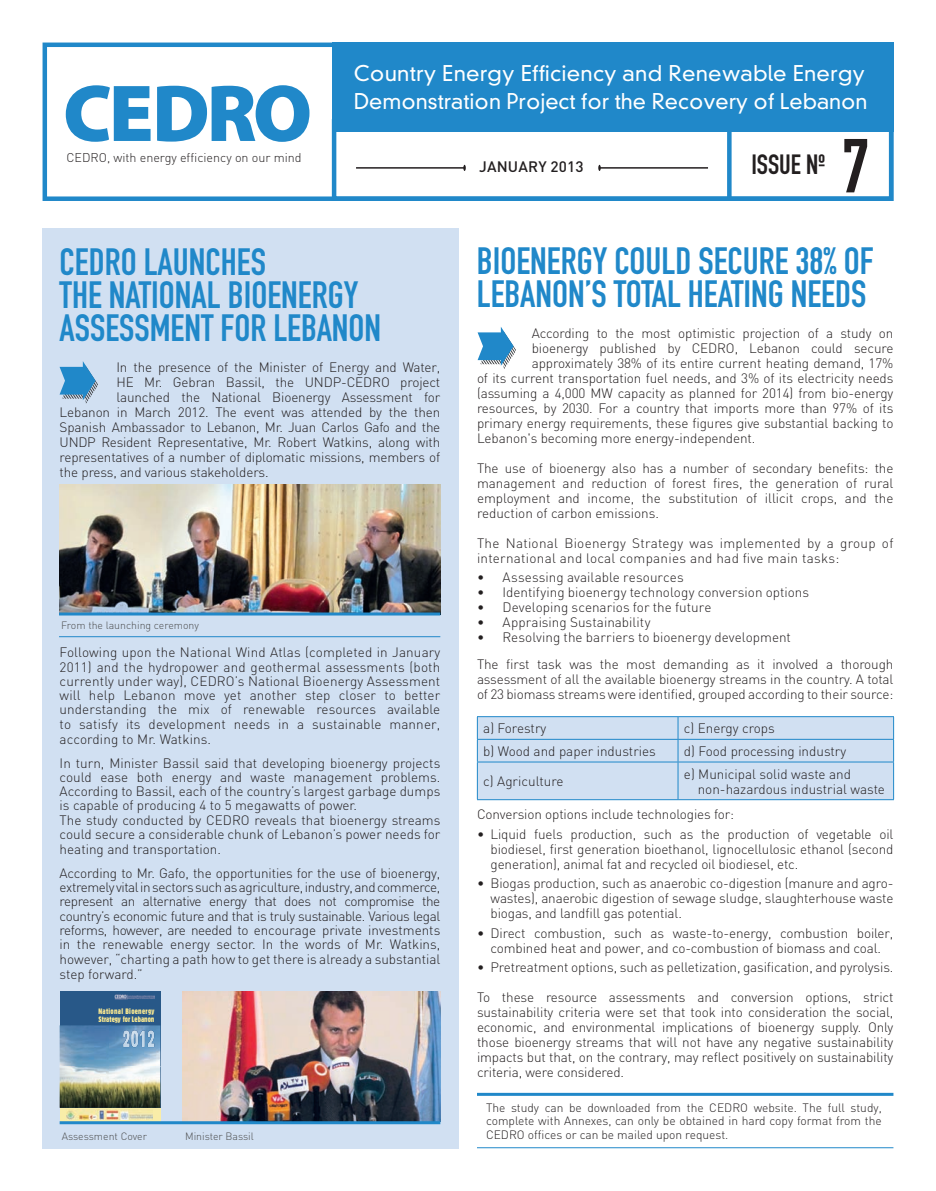
<style>
.page{position:relative;width:936px;height:1191px;background:#fff}
.page>*{position:absolute;margin:0;border:0;box-sizing:border-box;transform-origin:0 0}
.t1{font:900 81.3px "Myriad Pro";letter-spacing:-.04em;color:#2088c9}
.t2{font:75px "DIN Engschrift";color:#231f20}
.t3{font:37.5px/33px "DIN Engschrift";color:#2088c9}
.t4{font:27.45px "DIN Engschrift Std";color:#231f20}
.t5{font:300 21px/27.8px "DIN Neuzeit Grotesk Std";color:#fff}
.t6{font:500 15px "DIN";letter-spacing:.01em;color:#231f20}
.t7{font:300 13.5px/14.4px "DIN";letter-spacing:-.01em;color:#231f20;text-align:justify}
.t8{font:300 13.5px/15px "DIN";letter-spacing:.02em;color:#231f20}
.t9{font:300 12.6px "DIN";color:#231f20}
.t10{font:300 12px/13.5px "DIN";color:#231f20;text-align:justify}
.t11{font:300 10.5px "DIN";color:#4b4c4d}
.t12{font:7.65px/8.6px "Gothic 821 Condensed BT";letter-spacing:.02em;color:#fcea91}
</style>
<div class="page">
<div style="left:43px;top:228px;width:416px;height:920px;background:#d1e0f2"></div>
<hr style="left:477px;top:1147px;width:416px;height:1px;background:#2088c9">
<hr style="left:477px;top:1092px;width:416px;height:3px;background:#2088c9">
<svg style="left:60px;top:361px;width:38px;height:42px"></svg>
<svg style="left:477px;top:327px;width:38px;height:42px"></svg>
<div style="left:332px;top:43px;width:561px;height:89px;background:#2088c9"></div>
<div style="left:43px;top:43px;width:850px;height:158px;border:4px solid #2088c9"></div>
<div style="left:332px;top:119px;width:561px;height:82px;border:4px solid #2088c9"></div>
<svg style="left:727px;top:132px;width:4px;height:67px"></svg>
<hr style="left:599px;top:167px;width:109px;height:2px;background:#231f20">
<hr style="left:356px;top:167px;width:108px;height:2px;background:#231f20">
<svg style="left:463px;top:165px;width:3px;height:6px"></svg>
<svg style="left:818px;top:164px;width:6px;height:2px"></svg>
<div style="left:60px;top:991px;width:100px;height:130px;background:#285888"></div>
<img style="left:60px;top:1025px;width:100px;height:82px">
<img style="left:123px;top:1030px;width:31px;height:17px">
<img style="left:114px;top:994px;width:41px;height:5px">
<svg style="left:60px;top:1108px;width:100px;height:13px"></svg>
<img style="left:66px;top:1109px;width:86px;height:10px">
<img style="left:183px;top:991px;width:257px;height:130px">
<div style="left:477px;top:716px;width:417px;height:83px;background:#d1e0f2"></div>
<hr style="left:678px;top:739px;width:215px;height:1px;background:#2088c9">
<hr style="left:477px;top:762px;width:1px;height:37px;background:#2088c9">
<hr style="left:477px;top:761px;width:201px;height:1px;background:#2088c9">
<hr style="left:477px;top:799px;width:201px;height:1px;background:#2088c9">
<hr style="left:677px;top:762px;width:1px;height:37px;background:#2088c9">
<hr style="left:893px;top:762px;width:1px;height:37px;background:#2088c9">
<hr style="left:678px;top:761px;width:215px;height:1px;background:#2088c9">
<hr style="left:678px;top:799px;width:215px;height:1px;background:#2088c9">
<img style="left:59px;top:485px;width:381px;height:127px">
<hr style="left:59px;top:636px;width:381px;height:1px;background:#2088c9">
<hr style="left:59px;top:612px;width:381px;height:3px;background:#2088c9">
<hr style="left:60px;top:1121px;width:380px;height:3px;background:#2088c9">
<h1 class="t1" style="left:63px;top:83px;width:251px">CEDRO</h1>
<p class="t9" style="left:66px;top:153px;width:237px">CEDRO, with energy efficiency on our mind</p>
<h3 class="t5" style="left:353px;top:61px;width:515px">Country Energy Efficiency and Renewable Energy<br>Demonstration Project for the Recovery of Lebanon</h3>
<p class="t6" style="left:479px;top:161px;width:106px">JANUARY 2013</p>
<h3 class="t4" style="left:751px;top:154px;width:75px">ISSUE No</h3>
<h2 class="t2" style="left:841px;top:139px;width:29px">7</h2>
<h3 class="t3" style="left:60px;top:248px;width:323px">CEDRO LAUNCHES<br>THE NATIONAL BIOENERGY<br>ASSESSMENT FOR LEBANON</h3>
<p class="t7" style="left:116px;top:362px;width:325px">In the presence of the Minister of Energy and Water,</p>
<p class="t7" style="left:116px;top:377px;width:325px">HE Mr. Gebran Bassil, the UNDP-CEDRO project</p>
<p class="t7" style="left:116px;top:392px;width:325px">launched the National Bioenergy Assessment for</p>
<p class="t7" style="left:60px;top:407px;width:382px">Lebanon in March 2012. The event was attended by the then</p>
<p class="t7" style="left:60px;top:422px;width:382px">Spanish Ambassador to Lebanon, Mr. Juan Carlos Gafo and the</p>
<p class="t7" style="left:60px;top:437px;width:382px">UNDP Resident Representative, Mr. Robert Watkins, along with</p>
<p class="t7" style="left:60px;top:452px;width:382px">representatives of a number of diplomatic missions, members of</p>
<p class="t7" style="left:60px;top:467px;width:210px">the press, and various stakeholders.</p>
<p class="t11" style="left:61px;top:621px;width:139px">From the launching ceremony</p>
<p class="t7" style="left:60px;top:647px;width:382px">Following upon the National Wind Atlas (completed in January 2011) and the hydropower and geothermal assessments (both currently under way), CEDRO’s National Bioenergy Assessment will help Lebanon move yet another step closer to better understanding the mix of renewable resources available to satisfy its development needs in a sustainable manner, according to Mr. Watkins.</p>
<p class="t7" style="left:60px;top:757px;width:382px;text-align:left">In turn, Minister Bassil said that developing bioenergy projects could ease both energy and waste management problems.<br>According to Bassil, each of the country’s largest garbage dumps is capable of producing 4 to 5 megawatts of power.<br>The study conducted by CEDRO reveals that bioenergy streams could secure a considerable chunk of Lebanon’s power needs for heating and transportation.</p>
<p class="t7" style="left:60px;top:867px;width:382px">According to Mr. Gafo, the opportunities for the use of bioenergy, extremely vital in sectors such as agriculture, industry, and commerce, represent an alternative energy that does not compromise the country’s economic future and that is truly sustainable. Various legal reforms, however, are needed to encourage private investments in the renewable energy sector. In the words of Mr. Watkins, however, “charting a path how to get there is already a substantial step forward.”</p>
<p class="t12" style="left:98px;top:1006px;width:58px">National Bioenergy<br>Strategy for Lebanon</p>
<p class="t11" style="left:62px;top:1132px;width:87px">Assessment Cover</p>
<p class="t11" style="left:185px;top:1132px;width:70px">Minister Bassil</p>
<h3 class="t3" style="left:477px;top:248px;width:398px">BIOENERGY COULD SECURE 38% OF<br>LEBANON’S TOTAL HEATING NEEDS</h3>
<p class="t7" style="left:531px;top:327px;width:363px">According to the most optimistic projection of a study on</p>
<p class="t7" style="left:531px;top:342px;width:363px">bioenergy published by CEDRO, Lebanon could secure</p>
<p class="t7" style="left:531px;top:357px;width:363px">approximately 38% of its entire current heating demand, 17%</p>
<p class="t7" style="left:477px;top:372px;width:418px">of its current transportation fuel needs, and 3% of its electricity needs</p>
<p class="t7" style="left:477px;top:387px;width:418px">(assuming a 4,000 MW capacity as planned for 2014) from bio-energy</p>
<p class="t7" style="left:477px;top:402px;width:418px">resources, by 2030. For a country that imports more than 97% of its</p>
<p class="t7" style="left:477px;top:417px;width:418px">primary energy requirements, these figures give substantial backing to</p>
<p class="t7" style="left:477px;top:432px;width:280px">Lebanon's becoming more energy-independent.</p>
<p class="t7" style="left:477px;top:462px;width:418px;line-height:15px">The use of bioenergy also has a number of secondary benefits: the management and reduction of forest fires, the generation of rural employment and income, the substitution of illicit crops, and the reduction of carbon emissions.</p>
<p class="t8" style="left:477px;top:537px;width:418px">The National Bioenergy Strategy was implemented by a group of international and local companies and had five main tasks:</p>
<p class="t7" style="left:477px;top:571px;width:208px">• Assessing available resources</p>
<p class="t7" style="left:477px;top:586px;width:334px">• Identifying bioenergy technology conversion options</p>
<p class="t7" style="left:477px;top:601px;width:236px">• Developing scenarios for the future</p>
<p class="t7" style="left:477px;top:616px;width:175px">• Appraising Sustainability</p>
<p class="t7" style="left:477px;top:625px;width:418px;line-height:27px">• Resolving the barriers to bioenergy development<br>The first task was the most demanding as it involved a thorough</p>
<p class="t7" style="left:477px;top:673px;width:418px;line-height:15px">assessment of all the available bioenergy streams in the country. A total of 23 biomass streams were identified, grouped according to their source:</p>
<p class="t7" style="left:483px;top:723px;width:65px">a) Forestry</p>
<p class="t7" style="left:684px;top:723px;width:92px">c) Energy crops</p>
<p class="t7" style="left:483px;top:745px;width:174px">b) Wood and paper industries</p>
<p class="t7" style="left:684px;top:745px;width:164px">d) Food processing industry</p>
<p class="t7" style="left:483px;top:776px;width:82px">c) Agriculture</p>
<p class="t7" style="left:697px;top:768px;width:189px;line-height:15px;text-indent:-14px">e) Municipal solid waste and non-hazardous industrial waste</p>
<p class="t7" style="left:477px;top:808px;width:258px">Conversion options include technologies for:</p>
<p class="t7" style="left:490px;top:828px;width:404px;line-height:15px;text-indent:-14px">• Liquid fuels production, such as the production of vegetable oil biodiesel, first generation bioethanol, lignocellulosic ethanol (second generation), animal fat and recycled oil biodiesel, etc.</p>
<p class="t7" style="left:490px;top:877px;width:404px;line-height:15px;text-indent:-14px">• Biogas production, such as anaerobic co-digestion (manure and agro&shy;wastes), anaerobic digestion of sewage sludge, slaughterhouse waste biogas, and landfill gas potential.</p>
<p class="t7" style="left:477px;top:927px;width:418px;line-height:15px;text-align:center">• Direct combustion, such as waste-to-energy, combustion boiler, combined heat and power, and co-combustion of biomass and coal.</p>
<p class="t7" style="left:477px;top:961px;width:418px">• Pretreatment options, such as pelletization, gasification, and pyrolysis.</p>
<p class="t7" style="left:477px;top:991px;width:418px;line-height:15px">To these resource assessments and conversion options, strict sustainability criteria were set that took into consideration the social, economic, and environmental implications of bioenergy supply. Only those bioenergy streams that will not have any negative sustainability impacts but that, on the contrary, may reflect positively on sustainability criteria, were considered.</p>
<p class="t10" style="left:486px;top:1102px;width:397px">The study can be downloaded from the CEDRO website. The full study, complete with Annexes, can only be obtained in hard copy format from the CEDRO offices or can be mailed upon request.</p>
</div>
